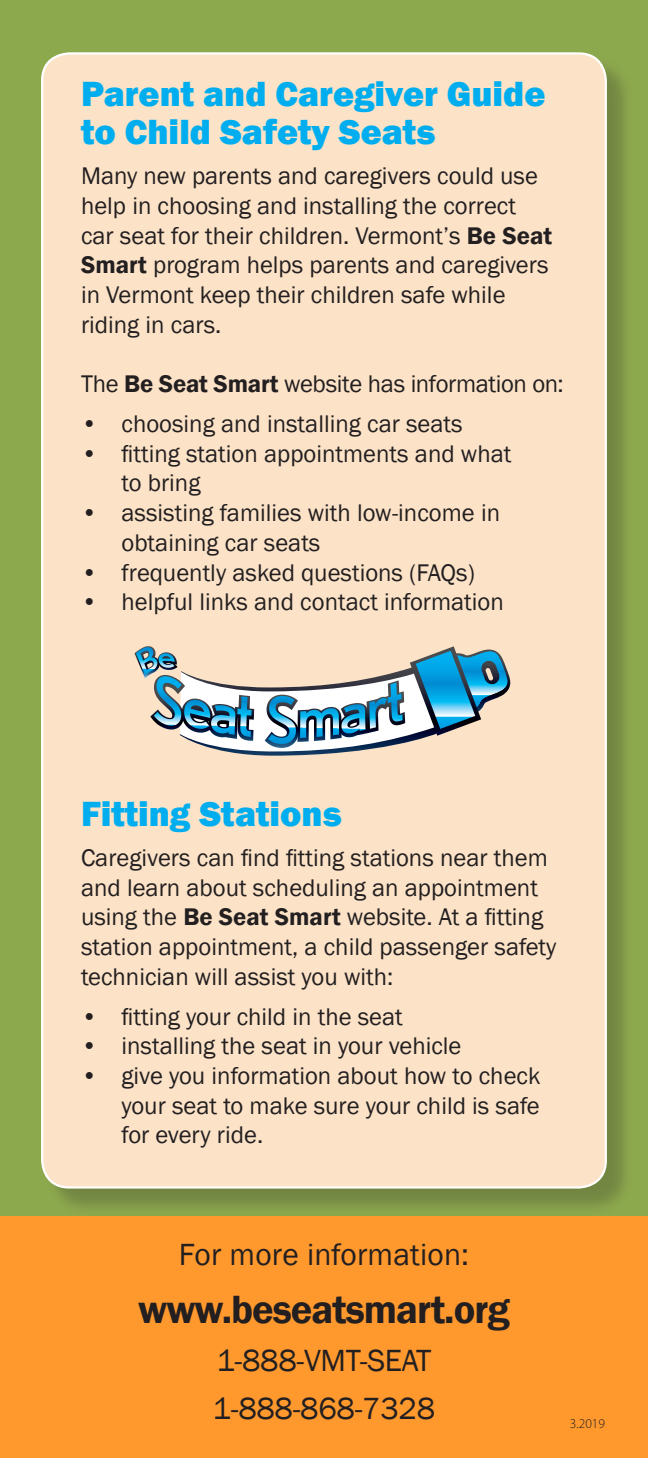
<style>
.page{position:relative;width:648px;height:1458px;background:#fff}
.page>*{position:absolute;margin:0;border:0;box-sizing:border-box;transform-origin:0 0}
.t1{font:600 40.5px "Franklin Gothic";letter-spacing:-.025em;color:#231f20}
.t2{font:800 36px/38.2px "Franklin Gothic";color:#00aeef}
.t3{font:31.5px "Franklin Gothic";letter-spacing:-.01em;color:#231f20}
.t4{font:24.75px/29.7px "Franklin Gothic";color:#231f20}
.t5{font:300 13.5px "Myriad Pro";color:#231f20}
.s1{font-weight:600}
</style>
<div class="page">
<div style="left:0;top:0;width:648px;height:1217px;background:#8da94e"></div>
<div style="left:44px;top:56px;width:591px;height:1160px;background:#231f20;opacity:.25"></div>
<div style="left:42px;top:53px;width:564px;height:1134px;background:#fce3c8;border-radius:27px"></div>
<div style="left:0;top:1217px;width:648px;height:241px;background:#ff992e"></div>
<svg style="left:135px;top:646px;width:375px;height:110px"></svg>
<p class="t2" style="left:81px;top:75px;width:466px">Parent and Caregiver Guide to Child Safety Seats</p>
<p class="t4" style="left:81px;top:162px;width:473px">Many new parents and caregivers could use help in choosing and installing the correct car seat for their children. Vermont’s <span class="s1">Be Seat Smart</span> program helps parents and caregivers in Vermont keep their children safe while riding in cars.</p>
<p class="t4" style="left:81px;top:370px;width:484px">The <span class="s1">Be Seat Smart</span> website has information on:</p>
<p class="t4" style="left:81px;top:409px;width:383px">• choosing and installing car seats</p>
<p class="t4" style="left:122px;top:439px;width:391px;text-indent:-40px">• fitting station appointments and what to bring</p>
<p class="t4" style="left:122px;top:499px;width:380px;text-indent:-40px">• assisting families with low-income in obtaining car seats</p>
<p class="t4" style="left:81px;top:558px;width:395px">• frequently asked questions (FAQs)</p>
<p class="t4" style="left:81px;top:588px;width:424px">• helpful links and contact information</p>
<p class="t2" style="left:81px;top:795px;width:262px">Fitting Stations</p>
<p class="t4" style="left:81px;top:843px;width:477px">Caregivers can find fitting stations near them and learn about scheduling an appointment using the <span class="s1">Be Seat Smart</span> website. At a fitting station appointment, a child passenger safety technician will assist you with:</p>
<p class="t4" style="left:81px;top:1002px;width:323px">• fitting your child in the seat</p>
<p class="t4" style="left:81px;top:1032px;width:382px">• installing the seat in your vehicle</p>
<p class="t4" style="left:122px;top:1061px;width:421px;text-align:justify;text-indent:-40px">• give you information about how to check your seat to make sure your child is safe for every ride.</p>
<p class="t3" style="left:179px;top:1235px;width:292px">For more information:</p>
<p class="t1" style="left:138px;top:1285px;width:373px">www.beseatsmart.org</p>
<p class="t3" style="left:216px;top:1341px;width:217px">1-888-VMT-SEAT</p>
<p class="t3" style="left:213px;top:1389px;width:224px">1-888-868-7328</p>
<p class="t5" style="left:570px;top:1415px;width:37px">3.2019</p>
</div>
